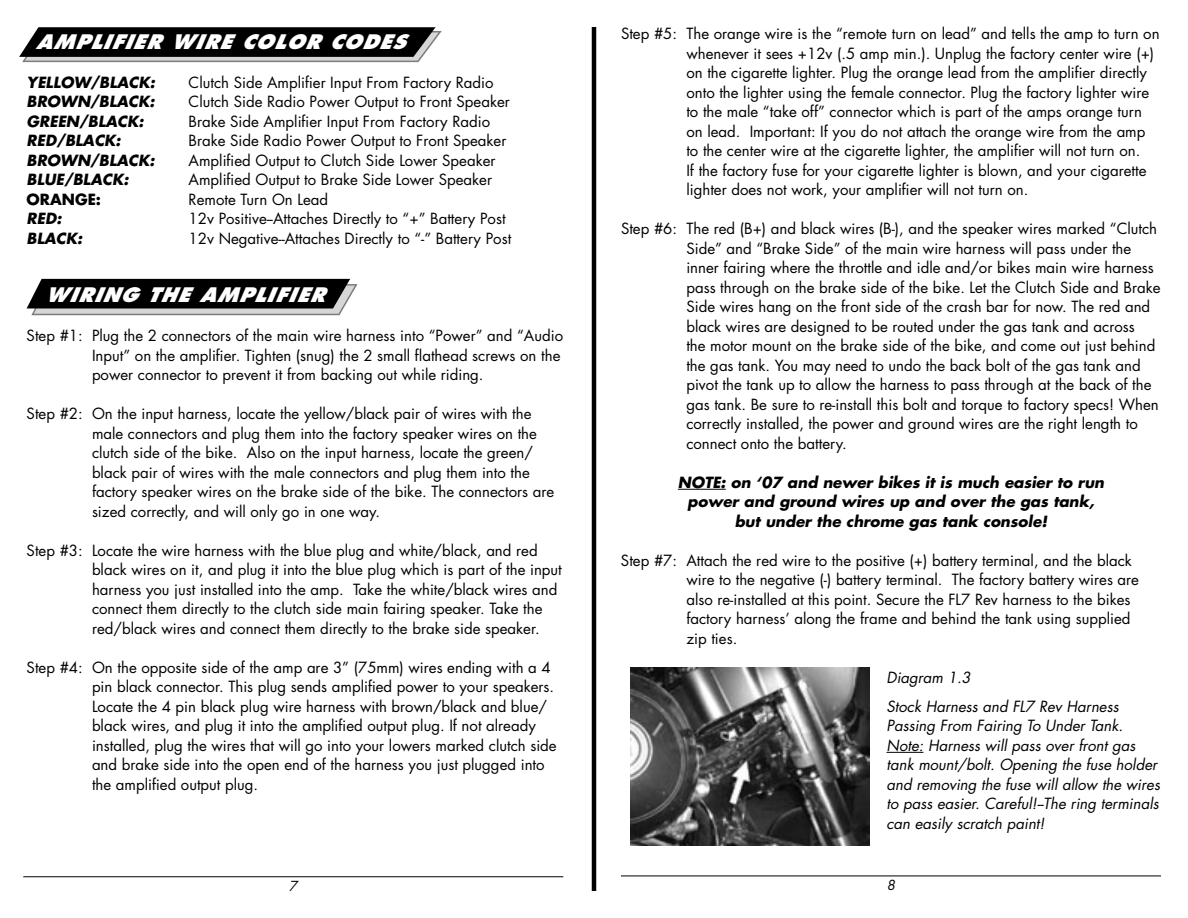
<style>
.page{position:relative;width:1188px;height:918px;background:#fff}
.page>*{position:absolute;margin:0;border:0;box-sizing:border-box;transform-origin:0 0}
.t1{font:italic 800 19.5px "Futura";letter-spacing:.05em;color:#fff}
.t2{font:15px/19.5px "Futura";color:#000}
.t3{font:italic 15px/19.5px "Futura";color:#000}
.t4{font:italic 700 15px/19.5px "Futura";color:#000;text-align:center}
.t5{font:700 15px "Futura";color:#000}
.t6{font:italic 13.5px "Futura";color:#000}
</style>
<div class="page">
<hr style="left:592px;top:27px;width:4px;height:864px;background:#000">
<svg style="left:27px;top:279px;width:331px;height:37px;background:#363636"></svg>
<svg style="left:19px;top:27px;width:423px;height:36px;background:#303030"></svg>
<hr style="left:23px;top:876px;width:540px;height:1px;background:#000">
<hr style="left:678px;top:489px;width:48px;height:1px;background:#000">
<hr style="left:621px;top:876px;width:540px;height:1px;background:#000">
<hr style="left:886px;top:752px;width:37px;height:1px;background:#000">
<img style="left:630px;top:667px;width:239px;height:178px">
<h1 class="t1" style="left:36px;top:29px;width:371px">AMPLIFIER WIRE COLOR CODES</h1>
<p class="t4" style="left:27px;top:72px;width:130px">YELLOW/BLACK:</p>
<p class="t2" style="left:189px;top:73px;width:307px">Clutch Side Amplifier Input From Factory Radio</p>
<p class="t4" style="left:27px;top:92px;width:130px">BROWN/BLACK:</p>
<p class="t2" style="left:189px;top:92px;width:323px">Clutch Side Radio Power Output to Front Speaker</p>
<p class="t4" style="left:27px;top:111px;width:118px">GREEN/BLACK:</p>
<p class="t2" style="left:189px;top:112px;width:303px">Brake Side Amplifier Input From Factory Radio</p>
<p class="t4" style="left:27px;top:131px;width:96px">RED/BLACK:</p>
<p class="t2" style="left:189px;top:131px;width:319px">Brake Side Radio Power Output to Front Speaker</p>
<p class="t4" style="left:27px;top:150px;width:130px">BROWN/BLACK:</p>
<p class="t2" style="left:189px;top:151px;width:308px">Amplified Output to Clutch Side Lower Speaker</p>
<p class="t4" style="left:27px;top:170px;width:103px">BLUE/BLACK:</p>
<p class="t2" style="left:189px;top:170px;width:305px">Amplified Output to Brake Side Lower Speaker</p>
<p class="t5" style="left:27px;top:189px;width:76px">ORANGE:</p>
<p class="t2" style="left:189px;top:190px;width:141px">Remote Turn On Lead</p>
<p class="t4" style="left:27px;top:209px;width:36px">RED:</p>
<p class="t2" style="left:189px;top:209px;width:319px">12v Positive--Attaches Directly to “+” Battery Post</p>
<p class="t4" style="left:27px;top:228px;width:57px">BLACK:</p>
<p class="t2" style="left:189px;top:229px;width:324px">12v Negative--Attaches Directly to “-” Battery Post</p>
<h1 class="t1" style="left:45px;top:283px;width:281px">WIRING THE AMPLIFIER</h1>
<p class="t2" style="left:92px;top:326px;width:473px;text-indent:-65px">Step #1: Plug the 2 connectors of the main wire harness into “Power” and “Audio<br>Input” on the amplifier. Tighten (snug) the 2 small flathead screws on the power connector to prevent it from backing out while riding.</p>
<p class="t2" style="left:92px;top:404px;width:464px;text-indent:-65px">Step #2: On the input harness, locate the yellow/black pair of wires with the male connectors and plug them into the factory speaker wires on the clutch side of the bike. Also on the input harness, locate the green/ black pair of wires with the male connectors and plug them into the factory speaker wires on the brake side of the bike. The connectors are sized correctly, and will only go in one way.</p>
<p class="t2" style="left:92px;top:541px;width:471px;text-indent:-65px">Step #3: Locate the wire harness with the blue plug and white/black, and red black wires on it, and plug it into the blue plug which is part of the input harness you just installed into the amp. Take the white/black wires and connect them directly to the clutch side main fairing speaker. Take the red/black wires and connect them directly to the brake side speaker.</p>
<p class="t2" style="left:92px;top:658px;width:466px;text-indent:-65px">Step #4: On the opposite side of the amp are 3” (75mm) wires ending with a 4 pin black connector. This plug sends amplified power to your speakers.<br>Locate the 4 pin black plug wire harness with brown/black and blue/ black wires, and plug it into the amplified output plug. If not already installed, plug the wires that will go into your lowers marked clutch side and brake side into the open end of the harness you just plugged into the amplified output plug.</p>
<p class="t6" style="left:289px;top:878px;width:10px">7</p>
<p class="t2" style="left:686px;top:24px;width:475px;text-indent:-65px">Step #5: The orange wire is the “remote turn on lead” and tells the amp to turn on whenever it sees +12v (.5 amp min.). Unplug the factory center wire (+) on the cigarette lighter. Plug the orange lead from the amplifier directly onto the lighter using the female connector. Plug the factory lighter wire to the male “take off” connector which is part of the amps orange turn on lead. Important: If you do not attach the orange wire from the amp to the center wire at the cigarette lighter, the amplifier will not turn on.<br>If the factory fuse for your cigarette lighter is blown, and your cigarette lighter does not work, your amplifier will not turn on.</p>
<p class="t2" style="left:686px;top:219px;width:476px;text-indent:-65px">Step #6: The red (B+) and black wires (B-), and the speaker wires marked “Clutch Side” and “Brake Side” of the main wire harness will pass under the inner fairing where the throttle and idle and/or bikes main wire harness pass through on the brake side of the bike. Let the Clutch Side and Brake Side wires hang on the front side of the crash bar for now. The red and black wires are designed to be routed under the gas tank and across<br>the motor mount on the brake side of the bike, and come out just behind the gas tank. You may need to undo the back bolt of the gas tank and pivot the tank up to allow the harness to pass through at the back of the gas tank. Be sure to re-install this bolt and torque to factory specs! When correctly installed, the power and ground wires are the right length to connect onto the battery.</p>
<p class="t4" style="left:678px;top:472px;width:428px">NOTE: on ‘07 and newer bikes it is much easier to run power and ground wires up and over the gas tank, but under the chrome gas tank console!</p>
<p class="t2" style="left:686px;top:551px;width:454px;text-indent:-65px">Step #7: Attach the red wire to the positive (+) battery terminal, and the black wire to the negative (-) battery terminal. The factory battery wires are also re-installed at this point. Secure the FL7 Rev harness to the bikes factory harness’ along the frame and behind the tank using supplied zip ties.</p>
<p class="t3" style="left:886px;top:664px;width:234px;line-height:28.5px">Diagram 1.3<br>Stock Harness and FL7 Rev Harness</p>
<p class="t3" style="left:886px;top:716px;width:275px">Passing From Fairing To Under Tank.<br>Note: Harness will pass over front gas tank mount/bolt. Opening the fuse holder and removing the fuse will allow the wires to pass easier. Careful!--The ring terminals can easily scratch paint!</p>
<p class="t6" style="left:887px;top:877px;width:10px">8</p>
</div>
